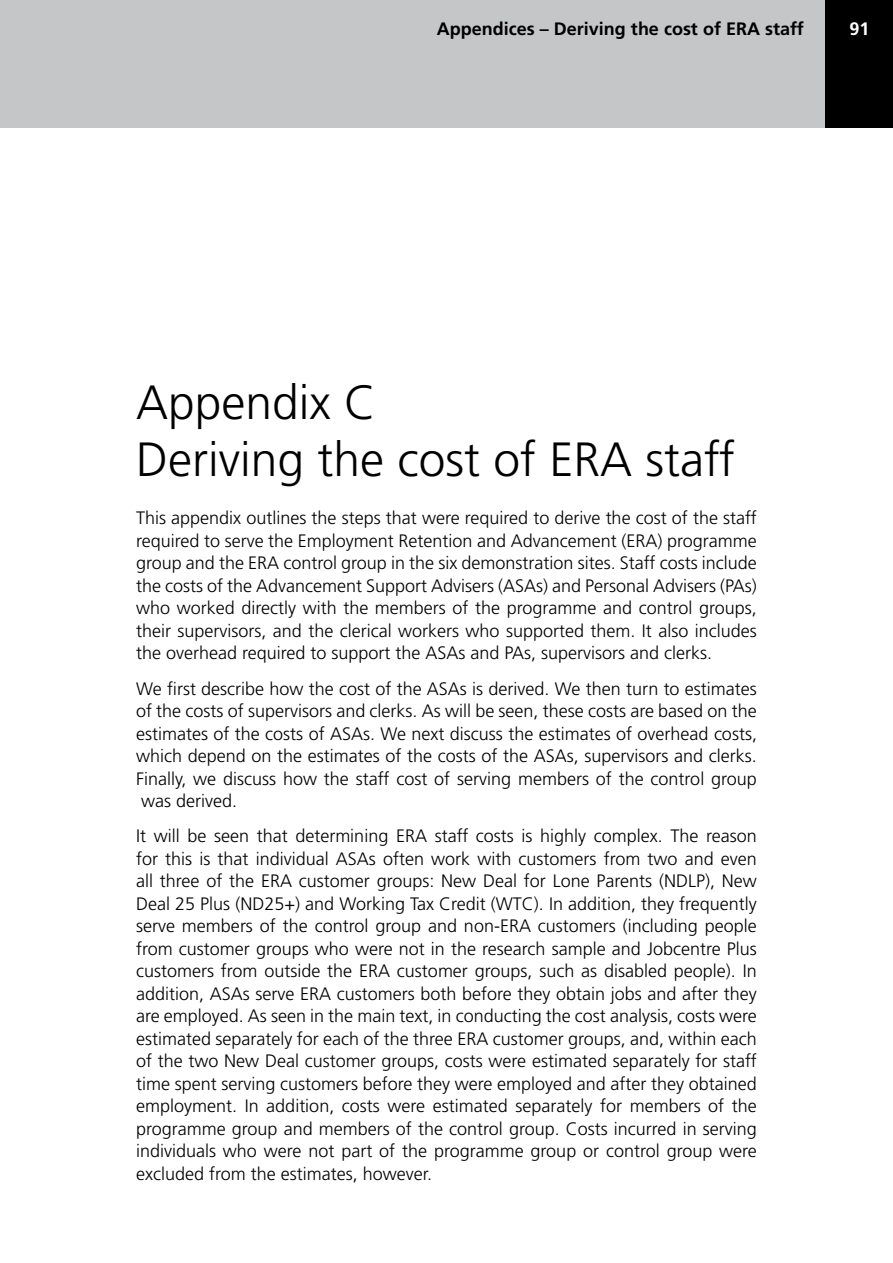
<style>
.page{position:relative;width:893px;height:1263px;background:#fff}
.page>*{position:absolute;margin:0;border:0;box-sizing:border-box;transform-origin:0 0}
.t1{font:300 48px/57.6px "Frutiger LT";color:#000}
.t2{font:300 18px/22.5px "Frutiger LT";color:#000;text-align:justify}
.t3{font:700 18px "Frutiger LT";color:#000}
.t4{font:700 18px "Frutiger LT";color:#fff}
</style>
<div class="page">
<div style="left:825px;top:0;width:68px;height:128px;background:#000"></div>
<div style="left:0;top:0;width:825px;height:128px;background:#c5c6c8"></div>
<p class="t3" style="left:437px;top:18px;width:368px">Appendices – Deriving the cost of ERA staff</p>
<p class="t4" style="left:849px;top:18px;width:22px">91</p>
<h1 class="t1" style="left:136px;top:374px;width:601px">Appendix C<br>Deriving the cost of ERA staff</h1>
<p class="t2" style="left:136px;top:507px;width:622px">This appendix outlines the steps that were required to derive the cost of the staff required to serve the Employment Retention and Advancement (ERA) programme group and the ERA control group in the six demonstration sites. Staff costs include the costs of the Advancement Support Advisers (ASAs) and Personal Advisers (PAs) who worked directly with the members of the programme and control groups, their supervisors, and the clerical workers who supported them. It also includes the overhead required to support the ASAs and PAs, supervisors and clerks.</p>
<p class="t2" style="left:136px;top:677px;width:622px">We first describe how the cost of the ASAs is derived. We then turn to estimates of the costs of supervisors and clerks. As will be seen, these costs are based on the estimates of the costs of ASAs. We next discuss the estimates of overhead costs, which depend on the estimates of the costs of the ASAs, supervisors and clerks.<br>Finally, we discuss how the staff cost of serving members of the control group was derived.</p>
<p class="t2" style="left:136px;top:825px;width:622px">It will be seen that determining ERA staff costs is highly complex. The reason for this is that individual ASAs often work with customers from two and even all three of the ERA customer groups: New Deal for Lone Parents (NDLP), New Deal 25 Plus (ND25+) and Working Tax Credit (WTC). In addition, they frequently serve members of the control group and non-ERA customers (including people from customer groups who were not in the research sample and Jobcentre Plus customers from outside the ERA customer groups, such as disabled people). In addition, ASAs serve ERA customers both before they obtain jobs and after they are employed. As seen in the main text, in conducting the cost analysis, costs were estimated separately for each of the three ERA customer groups, and, within each of the two New Deal customer groups, costs were estimated separately for staff time spent serving customers before they were employed and after they obtained employment. In addition, costs were estimated separately for members of the programme group and members of the control group. Costs incurred in serving individuals who were not part of the programme group or control group were excluded from the estimates, however.</p>
</div>
